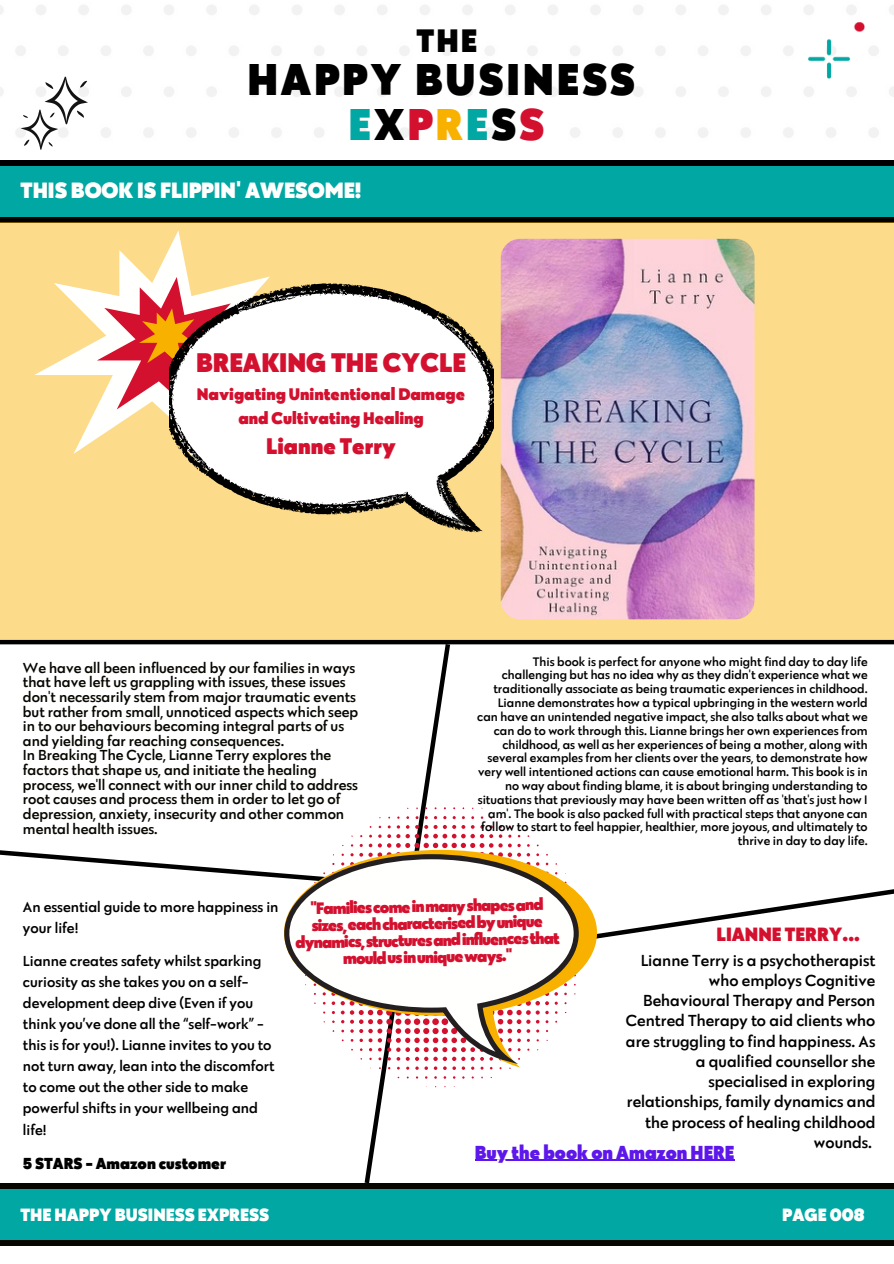
<style>
.page{position:relative;width:894px;height:1264px;background:#fff}
.page>*{position:absolute;margin:0;border:0;box-sizing:border-box;transform-origin:0 0}
.t1{font:900 46.05px/45.8px "Galatea";letter-spacing:.06em;color:#000;text-align:center}
.t2{font:900 33.6px "Galatea";color:#000}
.t3{font:900 27.9px "Galatea";color:#d4102f}
.t4{font:900 23.4px "Galatea";color:#d4102f}
.t5{font:900 22.95px "Galatea";color:#fffffe}
.t6{font:900 19.95px "Galatea";color:#d4102f}
.t7{font:900 19.5px "Galatea";color:#5e17eb}
.t8{font:900 18.45px "Galatea";color:#fffffe}
.t9{font:900 17.4px/23.7px "Galatea";color:#d4102f;text-align:center}
.t10{font:900 17.1px/16.8px "Galatea";color:#d4102f;text-align:center}
.t11{font:500 16.5px/20.2px "Galatea";color:#000;text-align:right}
.t12{font:900 16.5px "Galatea";color:#000}
.t13{font:500 15px/14.5px "Galatea";color:#070600}
.t14{font:500 15px/21px "Galatea";color:#000}
.t15{font:500 12.75px/13.8px "Galatea";color:#000;text-align:right}
.s1{color:#00a7a3}
.s2{color:#d4102f}
.s3{color:#f9b100}
</style>
<div class="page">
<div style="left:0;top:1183px;width:893px;height:62px;background:#070600"></div>
<div style="left:0;top:1189px;width:893px;height:50px;background:#00a7a3"></div>
<hr style="left:0;top:640px;width:893px;height:4px;background:#000">
<svg style="left:361px;top:644px;width:92px;height:539px"></svg>
<div style="left:0;top:160px;width:893px;height:62px;background:#000"></div>
<div style="left:0;top:166px;width:893px;height:51px;background:#00a7a3"></div>
<svg style="left:21px;top:77px;width:67px;height:73px"></svg>
<img style="left:803px;top:11px;width:71px;height:78px">
<svg style="left:0;top:816px;width:893px;height:253px"></svg>
<svg style="left:284px;top:849px;width:312px;height:218px"></svg>
<svg style="left:284px;top:854px;width:294px;height:210px"></svg>
<div style="left:0;top:222px;width:893px;height:418px;background:#fcdb8a"></div>
<img style="left:500px;top:239px;width:254px;height:380px;border-radius:19px">
<svg style="left:34px;top:230px;width:236px;height:224px"></svg>
<svg style="left:97px;top:277px;width:134px;height:145px;background:#f1ada0"></svg>
<svg style="left:169px;top:283px;width:324px;height:250px;fill:#fff"></svg>
<hr style="left:475px;top:1159px;width:228px;height:1px;background:#5e17eb">
<hr style="left:703px;top:1159px;width:31px;height:1px;background:#5e17eb">
<p class="t2" style="left:416px;top:26px;width:62px">THE</p>
<p class="t1" style="left:247px;top:59px;width:389px">HAPPY BUSINESS<br><span class="s1">E</span>X<span class="s2">P</span><span class="s3">R</span><span class="s1">E</span>S<span class="s2">S</span></p>
<h1 class="t5" style="left:20px;top:181px;width:342px">THIS BOOK IS FLIPPIN' AWESOME!</h1>
<h3 class="t3" style="left:196px;top:350px;width:271px">BREAKING THE CYCLE</h3>
<h3 class="t9" style="left:197px;top:383px;width:270px">Navigating Unintentional Damage and Cultivating Healing</h3>
<h3 class="t4" style="left:266px;top:436px;width:131px">Lianne Terry</h3>
<p class="t13" style="left:23px;top:661px;width:337px">We have all been influenced by our families in ways that have left us grappling with issues, these issues don't necessarily stem from major traumatic events but rather from small, unnoticed aspects which seep in to our behaviours becoming integral parts of us and yielding far reaching consequences.<br>In Breaking The Cycle, Lianne Terry explores the factors that shape us, and initiate the healing process, we'll connect with our inner child to address root causes and process them in order to let go of depression, anxiety, insecurity and other common mental health issues.</p>
<p class="t15" style="left:477px;top:655px;width:392px">This book is perfect for anyone who might find day to day life challenging but has no idea why as they didn't experience what we traditionally associate as being traumatic experiences in childhood.<br>Lianne demonstrates how a typical upbringing in the western world can have an unintended negative impact, she also talks about what we can do to work through this. Lianne brings her own experiences from childhood, as well as her experiences of being a mother, along with several examples from her clients over the years, to demonstrate how very well intentioned actions can cause emotional harm. This book is in no way about finding blame, it is about bringing understanding to situations that previously may have been written off as 'that's just how I am'. The book is also packed full with practical steps that anyone can follow to start to feel happier, healthier, more joyous, and ultimately to thrive in day to day life.</p>
<p class="t14" style="left:23px;top:897px;width:257px">An essential guide to more happiness in your life!</p>
<p class="t14" style="left:23px;top:951px;width:253px">Lianne creates safety whilst sparking curiosity as she takes you on a self&shy;development deep dive (Even if you think you’ve done all the “self-work” - this is for you!). Lianne invites to you to not turn away, lean into the discomfort to come out the other side to make powerful shifts in your wellbeing and life!</p>
<p class="t12" style="left:23px;top:1156px;width:205px">5 STARS - Amazon customer</p>
<h2 class="t10" style="left:294px;top:901px;width:266px;rotate:-1deg">"Familiescomeinmanyshapesand sizes,eachcharacterisedbyunique dynamics,structuresandinfluencesthat mouldusinuniqueways."</h2>
<p class="t6" style="left:716px;top:925px;width:145px">LIANNE TERRY...</p>
<p class="t11" style="left:625px;top:950px;width:251px">Lianne Terry is a psychotherapist who employs Cognitive<br>Behavioural Therapy and Person<br>Centred Therapy to aid clients who are struggling to find happiness. As a qualified counsellor she specialised in exploring relationships, family dynamics and the process of healing childhood wounds.</p>
<h5 class="t7" style="left:475px;top:1143px;width:261px">Buy the book on Amazon HERE</h5>
<p class="t8" style="left:20px;top:1206px;width:250px">THE HAPPY BUSINESS EXPRESS</p>
<h6 class="t8" style="left:782px;top:1206px;width:84px">PAGE 008</h6>
</div>
